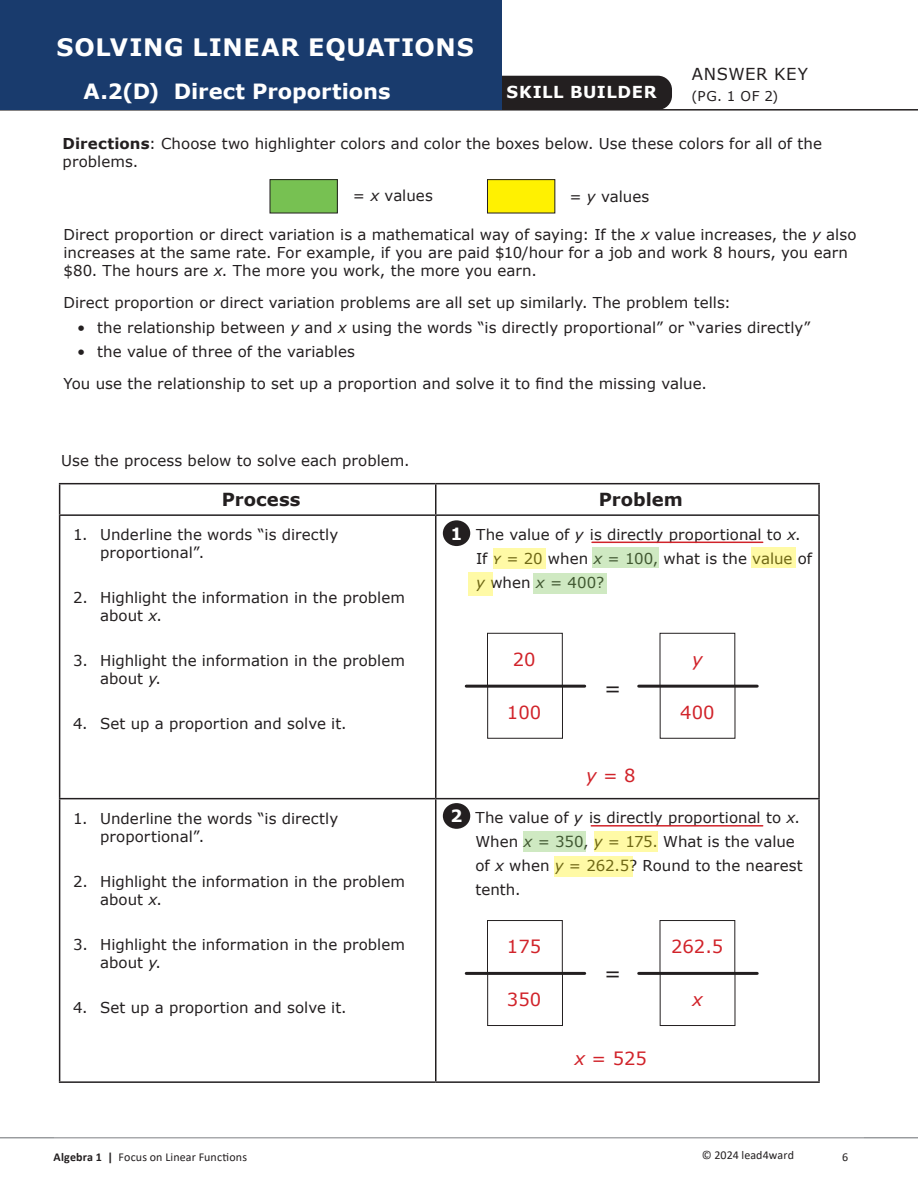
<style>
.page{position:relative;width:918px;height:1188px;background:#fff}
.page>*{position:absolute;margin:0;border:0;box-sizing:border-box;transform-origin:0 0}
.Main_Title{font:700 24px "Verdana";letter-spacing:.03em;color:#fff}
.Main_Title-2{font:700 21px "Verdana";color:#fff}
.Text{font:21px "Verdana";color:#231f20}
.Text-2{font:18px "Verdana";color:#d1232a}
.Text_10_indented_18{font:700 18px "Verdana";color:#231f20}
.Text-3{font:italic 18px "Verdana";color:#d1232a}
.t1{font:700 16.8px "Verdana";color:#fff}
.Main_Title_white{font:700 16.5px "Verdana";letter-spacing:.035em;color:#fff}
.Text_10_indented_18-2{font:16.5px "Verdana";letter-spacing:.035em;color:#231f20}
.Text_12{font:15px/18px "Verdana";letter-spacing:.005em;color:#231f20}
.Text_10_indented_18-3{font:15px/24px "Verdana";color:#231f20}
.Text_10_indented_18-4{font:13.5px "Verdana";color:#231f20}
.t2{font:12px "Calibri";letter-spacing:.01em;color:#231f20}
.s1{font-weight:700}
.s2{font-style:italic}
</style>
<div class="page">
<hr style="left:0;top:1137px;width:918px;height:1px;background:#939598">
<div style="left:478px;top:76px;width:194px;height:34px;background:#231f20;border-radius:14px"></div>
<hr style="left:0;top:109px;width:918px;height:2px;background:#231f20">
<div style="left:0;top:0;width:501px;height:109px;background:#193b6d"></div>
<div style="left:270px;top:180px;width:67px;height:33px;background:#77c152"></div>
<div style="left:270px;top:179px;width:68px;height:34px;border:1px solid #231f20"></div>
<div style="left:487px;top:180px;width:68px;height:33px;background:#fff101"></div>
<div style="left:487px;top:179px;width:68px;height:34px;border:1px solid #231f20"></div>
<hr style="left:59px;top:483px;width:377px;height:1px;background:#231f20">
<hr style="left:59px;top:484px;width:1px;height:30px;background:#231f20">
<hr style="left:436px;top:483px;width:384px;height:1px;background:#231f20">
<hr style="left:435px;top:484px;width:1px;height:30px;background:#231f20">
<hr style="left:818px;top:484px;width:2px;height:30px;background:#231f20">
<hr style="left:59px;top:514px;width:377px;height:2px;background:#231f20">
<hr style="left:59px;top:516px;width:1px;height:282px;background:#231f20">
<hr style="left:436px;top:514px;width:384px;height:2px;background:#231f20">
<hr style="left:435px;top:516px;width:1px;height:282px;background:#231f20">
<hr style="left:818px;top:516px;width:2px;height:282px;background:#231f20">
<hr style="left:59px;top:798px;width:377px;height:1px;background:#231f20">
<hr style="left:59px;top:799px;width:1px;height:282px;background:#231f20">
<hr style="left:436px;top:798px;width:384px;height:1px;background:#231f20">
<hr style="left:435px;top:799px;width:1px;height:282px;background:#231f20">
<hr style="left:818px;top:799px;width:2px;height:282px;background:#231f20">
<hr style="left:59px;top:1081px;width:377px;height:2px;background:#231f20">
<hr style="left:436px;top:1081px;width:384px;height:2px;background:#231f20">
<div style="left:443px;top:520px;width:27px;height:26px;background:#231f20;border-radius:50%"></div>
<hr style="left:592px;top:542px;width:171px;height:1px;background:#d1232a">
<div style="left:592px;top:548px;width:67px;height:20px;background:#cfe9c2"></div>
<div style="left:493px;top:549px;width:53px;height:20px;background:#fffaa6"></div>
<div style="left:487px;top:633px;width:76px;height:53px;border:1px solid #231f20"></div>
<div style="left:487px;top:685px;width:76px;height:54px;border:1px solid #231f20"></div>
<hr style="left:466px;top:685px;width:119px;height:3px;background:#231f20">
<div style="left:534px;top:573px;width:73px;height:20px;background:#cfe9c2"></div>
<div style="left:751px;top:547px;width:45px;height:20px;background:#fffaa6"></div>
<div style="left:660px;top:633px;width:75px;height:53px;border:1px solid #231f20"></div>
<div style="left:660px;top:685px;width:75px;height:54px;border:1px solid #231f20"></div>
<hr style="left:639px;top:685px;width:118px;height:3px;background:#231f20">
<div style="left:443px;top:803px;width:27px;height:26px;background:#231f20;border-radius:50%"></div>
<hr style="left:591px;top:825px;width:172px;height:2px;background:#d1232a">
<div style="left:523px;top:831px;width:63px;height:21px;background:#cfe9c2"></div>
<div style="left:594px;top:831px;width:64px;height:21px;background:#fffaa6"></div>
<div style="left:487px;top:920px;width:76px;height:53px;border:1px solid #231f20"></div>
<div style="left:487px;top:973px;width:76px;height:53px;border:1px solid #231f20"></div>
<hr style="left:466px;top:972px;width:119px;height:3px;background:#231f20">
<div style="left:660px;top:920px;width:75px;height:53px;border:1px solid #231f20"></div>
<div style="left:660px;top:973px;width:75px;height:53px;border:1px solid #231f20"></div>
<hr style="left:639px;top:972px;width:118px;height:3px;background:#231f20">
<div style="left:554px;top:856px;width:79px;height:20px;background:#fffaa6"></div>
<div style="left:468px;top:573px;width:25px;height:23px;background:#fffaa6"></div>
<p class="Main_Title" style="left:56px;top:30px;width:419px">SOLVING LINEAR EQUATIONS</p>
<p class="Main_Title-2" style="left:84px;top:76px;width:309px">A.2(D) Direct Proportions</p>
<p class="Text_12" style="left:63px;top:134px;width:761px"><span class="s1">Directions</span>: Choose two highlighter colors and color the boxes below. Use these colors for all of the problems.</p>
<p class="Text_12" style="left:353px;top:187px;width:82px">= <span class="s2">x</span> values</p>
<p class="Text_12" style="left:64px;top:226px;width:794px">Direct proportion or direct variation is a mathematical way of saying: If the <span class="s2">x</span> value increases, the <span class="s2">y</span> also increases at the same rate. For example, if you are paid $10/hour for a job and work 8 hours, you earn $80. The hours are <span class="s2">x</span>. The more you work, the more you earn.</p>
<p class="Text_12" style="left:64px;top:293px;width:669px">Direct proportion or direct variation problems are all set up similarly. The problem tells:</p>
<p class="Text_12" style="left:77px;top:318px;width:735px">• the relationship between <span class="s2">y</span> and <span class="s2">x</span> using the words “is directly proportional” or “varies directly”</p>
<p class="Text_12" style="left:77px;top:343px;width:279px">• the value of three of the variables</p>
<p class="Text_12" style="left:64px;top:374px;width:645px">You use the relationship to set up a proportion and solve it to find the missing value.</p>
<p class="Text_10_indented_18-2" style="left:692px;top:62px;width:117px">ANSWER KEY</p>
<p class="Text_10_indented_18-4" style="left:692px;top:87px;width:88px">(PG. 1 OF 2)</p>
<p class="Main_Title_white" style="left:507px;top:80px;width:152px">SKILL BUILDER</p>
<p class="Text_12" style="left:569px;top:187px;width:82px">= <span class="s2">y</span> values</p>
<p class="Text_12" style="left:61px;top:452px;width:350px">Use the process below to solve each problem.</p>
<p class="Text_10_indented_18" style="left:222px;top:487px;width:80px">Process</p>
<p class="Text_10_indented_18" style="left:599px;top:487px;width:85px">Problem</p>
<p class="Text_12" style="left:100px;top:526px;width:240px;text-indent:-27px">1. Underline the words “is directly proportional”.</p>
<p class="Text_12" style="left:100px;top:589px;width:306px;text-indent:-27px">2. Highlight the information in the problem about <span class="s2">x</span>.</p>
<p class="Text_12" style="left:100px;top:652px;width:306px;text-indent:-27px">3. Highlight the information in the problem about <span class="s2">y</span>.</p>
<p class="Text_12" style="left:73px;top:715px;width:275px">4. Set up a proportion and solve it.</p>
<p class="t1" style="left:450px;top:522px;width:13px">1</p>
<p class="Text_10_indented_18-3" style="left:476px;top:522px;width:337px">The value of <span class="s2">y</span> is directly proportional to <span class="s2">x</span>.<br>If <span class="s2">y</span> = 20 when <span class="s2">x</span> = 100, what is the value of <span class="s2">y</span> when <span class="s2">x</span> = 400?</p>
<p class="Text-2" style="left:513px;top:647px;width:24px">20</p>
<p class="Text-2" style="left:507px;top:700px;width:36px">100</p>
<p class="Text-3" style="left:692px;top:647px;width:12px">y</p>
<p class="Text-2" style="left:680px;top:700px;width:36px">400</p>
<p class="Text" style="left:604px;top:674px;width:19px">=</p>
<p class="Text_12" style="left:100px;top:809px;width:240px;text-indent:-27px">1. Underline the words “is directly proportional”.</p>
<p class="Text_12" style="left:100px;top:872px;width:306px;text-indent:-27px">2. Highlight the information in the problem about <span class="s2">x</span>.</p>
<p class="Text_12" style="left:100px;top:935px;width:306px;text-indent:-27px">3. Highlight the information in the problem about <span class="s2">y</span>.</p>
<p class="Text_12" style="left:73px;top:998px;width:275px">4. Set up a proportion and solve it.</p>
<p class="t1" style="left:450px;top:804px;width:13px">2</p>
<p class="Text-2" style="left:586px;top:763px;width:51px"><span class="s2">y</span> = 8</p>
<p class="Text_10_indented_18-3" style="left:476px;top:806px;width:329px">The value of <span class="s2">y</span> is directly proportional to <span class="s2">x</span>.<br>When <span class="s2">x</span> = 350, <span class="s2">y</span> = 175. What is the value of <span class="s2">x</span> when <span class="s2">y</span> = 262.5? Round to the nearest tenth.</p>
<p class="Text-2" style="left:507px;top:934px;width:36px">175</p>
<p class="Text-2" style="left:507px;top:987px;width:36px">350</p>
<p class="Text" style="left:604px;top:959px;width:19px">=</p>
<p class="Text-2" style="left:671px;top:934px;width:54px">262.5</p>
<p class="Text-3" style="left:692px;top:987px;width:12px">x</p>
<p class="Text-2" style="left:575px;top:1046px;width:74px"><span class="s2">x</span> = 525</p>
<p class="t2" style="left:54px;top:1148px;width:195px"><span class="s1">Algebra 1 |</span> Focus on Linear Functions</p>
<p class="t2" style="left:702px;top:1147px;width:94px">© 2024 lead4ward</p>
<p class="t2" style="left:842px;top:1148px;width:8px">6</p>
</div>
